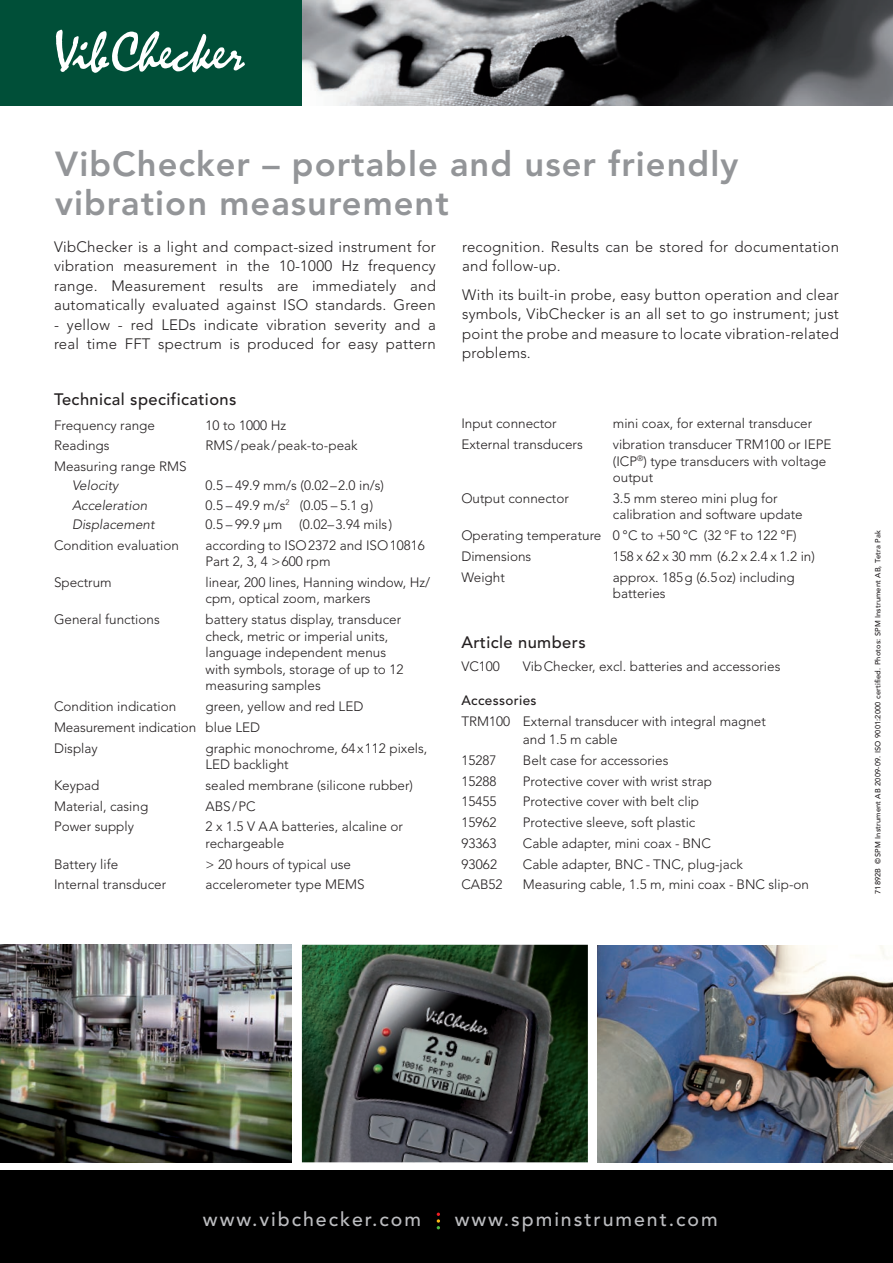
<style>
.page{position:relative;width:893px;height:1263px;background:#fff}
.page>*{position:absolute;margin:0;border:0;box-sizing:border-box;transform-origin:0 0}
.Huvudrubrik_TD{font:800 34.5px "Avenir LT Std";letter-spacing:.03em;color:#939598}
.t1{font:500 19.5px "Avenir LT Std";letter-spacing:.1em;color:#bcbdc0}
.Normal__9_pkt{font:500 16.5px "Avenir LT Std";letter-spacing:.025em;color:#231f20}
.Huvudrubrik_TD-2{font:300 15px/19.5px "Avenir LT Std";letter-spacing:.015em;color:#231f20;text-align:justify}
.Normal__9_pkt-2{font:300 13.5px/16.5px "Avenir LT Std";color:#231f20}
.Huvudrubrik_TD-3{font:300 13.5px/18px "Avenir LT Std";color:#231f20}
._8punkt{font:300 13.5px/16.5px "Avenir LT Std";color:#231f20}
.t2{font:italic 300 13.5px "Avenir LT Std";color:#231f20}
.Normal__9_pkt-3{font:500 13.5px "Avenir LT Std";letter-spacing:.025em;color:#231f20}
.t3{font:500 7.5px "Avenir LT Std";letter-spacing:.015em;color:#231f20}
</style>
<div class="page">
<div style="left:0;top:1171px;width:893px;height:92px;background:#000"></div>
<img style="left:0;top:945px;width:292px;height:217px">
<img style="left:597px;top:945px;width:296px;height:217px">
<img style="left:302px;top:945px;width:286px;height:217px">
<img style="left:302px;top:0;width:591px;height:105px">
<div style="left:0;top:0;width:302px;height:105px;background:#004f38"></div>
<svg style="left:56px;top:30px;width:189px;height:43px"></svg>
<svg style="left:437px;top:1212px;width:3px;height:17px"></svg>
<p class="Huvudrubrik_TD" style="left:55px;top:143px;width:685px">VibChecker – portable and user friendly</p>
<p class="Huvudrubrik_TD" style="left:55px;top:182px;width:395px">vibration measurement</p>
<p class="Huvudrubrik_TD-2" style="left:54px;top:237px;width:383px">VibChecker is a light and compact-sized instrument for vibration measurement in the 10-1000 Hz frequency range. Measurement results are immediately and automatically evaluated against ISO standards. Green</p>
<p class="Huvudrubrik_TD-2" style="left:54px;top:315px;width:383px">- yellow - red LEDs indicate vibration severity and a real time FFT spectrum is produced for easy pattern</p>
<p class="Huvudrubrik_TD-2" style="left:462px;top:237px;width:378px">recognition. Results can be stored for documentation and follow-up.</p>
<p class="Huvudrubrik_TD-2" style="left:462px;top:285px;width:378px">With its built-in probe, easy button operation and clear symbols, VibChecker is an all set to go instrument; just point the probe and measure to locate vibration-related problems.</p>
<p class="Normal__9_pkt" style="left:54px;top:389px;width:184px">Technical specifications</p>
<p class="Normal__9_pkt-2" style="left:54px;top:417px;width:103px">Frequency range</p>
<p class="Normal__9_pkt-2" style="left:205px;top:417px;width:82px">10 to 1000 Hz</p>
<p class="Normal__9_pkt-2" style="left:54px;top:438px;width:57px">Readings</p>
<p class="Normal__9_pkt-2" style="left:205px;top:438px;width:154px">RMS/peak/peak-to-peak</p>
<p class="Normal__9_pkt-2" style="left:54px;top:458px;width:134px">Measuring range RMS</p>
<p class="t2" style="left:72px;top:478px;width:48px">Velocity</p>
<p class="Normal__9_pkt-2" style="left:206px;top:478px;width:180px">0.5 – 49.9 mm/s (0.02–2.0 in/s)</p>
<p class="t2" style="left:72px;top:497px;width:77px">Acceleration</p>
<p class="Normal__9_pkt-2" style="left:206px;top:497px;width:169px">0.5 – 49.9 m/s<sup>2</sup> (0.05 – 5.1 g)</p>
<p class="t2" style="left:72px;top:516px;width:84px">Displacement</p>
<p class="Normal__9_pkt-2" style="left:206px;top:516px;width:78px">0.5 – 99.9 µm</p>
<p class="Normal__9_pkt-2" style="left:299px;top:516px;width:94px">(0.02–3.94 mils)</p>
<p class="Normal__9_pkt-2" style="left:54px;top:537px;width:127px">Condition evaluation</p>
<p class="Normal__9_pkt-2" style="left:205px;top:537px;width:221px">according to ISO2372 and ISO10816<br>Part 2, 3, 4 &gt;600 rpm</p>
<p class="Normal__9_pkt-2" style="left:54px;top:574px;width:59px">Spectrum</p>
<p class="Normal__9_pkt-2" style="left:205px;top:574px;width:226px">linear, 200 lines, Hanning window, Hz/ cpm, optical zoom, markers</p>
<p class="Normal__9_pkt-2" style="left:54px;top:611px;width:107px">General functions</p>
<p class="Normal__9_pkt-2" style="left:205px;top:611px;width:199px">battery status display, transducer check, metric or imperial units, language independent menus with symbols, storage of up to 12 measuring samples</p>
<p class="Normal__9_pkt-2" style="left:54px;top:698px;width:124px">Condition indication</p>
<p class="Normal__9_pkt-2" style="left:206px;top:698px;width:159px">green, yellow and red LED</p>
<p class="Normal__9_pkt-2" style="left:54px;top:719px;width:208px">Measurement indication blue LED</p>
<p class="Normal__9_pkt-2" style="left:54px;top:740px;width:45px">Display</p>
<p class="Normal__9_pkt-2" style="left:205px;top:740px;width:223px">graphic monochrome, 64x112 pixels,<br>LED backlight</p>
<p class="Normal__9_pkt-2" style="left:54px;top:777px;width:47px">Keypad</p>
<p class="Normal__9_pkt-2" style="left:205px;top:777px;width:209px">sealed membrane (silicone rubber)</p>
<p class="Normal__9_pkt-2" style="left:54px;top:798px;width:96px">Material, casing</p>
<p class="Normal__9_pkt-2" style="left:205px;top:798px;width:52px">ABS/PC</p>
<p class="Normal__9_pkt-2" style="left:54px;top:818px;width:82px">Power supply</p>
<p class="Normal__9_pkt-2" style="left:205px;top:818px;width:199px">2 x 1.5 V AA batteries, alcaline or rechargeable</p>
<p class="Normal__9_pkt-2" style="left:54px;top:856px;width:66px">Battery life</p>
<p class="Normal__9_pkt-2" style="left:205px;top:856px;width:147px">&gt; 20 hours of typical use</p>
<p class="Normal__9_pkt-2" style="left:54px;top:876px;width:114px">Internal transducer</p>
<p class="Normal__9_pkt-2" style="left:205px;top:876px;width:161px">accelerometer type MEMS</p>
<p class="Normal__9_pkt-2" style="left:461px;top:415px;width:97px">Input connector</p>
<p class="Normal__9_pkt-2" style="left:613px;top:415px;width:201px">mini coax, for external transducer</p>
<p class="_8punkt" style="left:461px;top:436px;width:123px">External transducers</p>
<p class="_8punkt" style="left:613px;top:436px;width:220px">vibration transducer TRM100 or IEPE (ICP<sup>®</sup>) type transducers with voltage output</p>
<p class="Normal__9_pkt-2" style="left:461px;top:490px;width:109px">Output connector</p>
<p class="Normal__9_pkt-2" style="left:613px;top:490px;width:191px">3.5 mm stereo mini plug for calibration and software update</p>
<p class="Normal__9_pkt-2" style="left:461px;top:527px;width:337px">Operating temperature 0 °C to +50 °C (32 °F to 122 °F)</p>
<p class="Normal__9_pkt-2" style="left:461px;top:548px;width:72px">Dimensions</p>
<p class="Normal__9_pkt-2" style="left:613px;top:548px;width:204px">158 x 62 x 30 mm (6.2 x 2.4 x 1.2 in)</p>
<p class="Normal__9_pkt-2" style="left:461px;top:569px;width:45px">Weight</p>
<p class="Normal__9_pkt-2" style="left:613px;top:569px;width:183px">approx. 185g (6.5oz) including batteries</p>
<p class="Normal__9_pkt" style="left:461px;top:633px;width:126px">Article numbers</p>
<p class="Normal__9_pkt-2" style="left:461px;top:658px;width:40px">VC100</p>
<p class="Normal__9_pkt-2" style="left:523px;top:658px;width:259px">VibChecker, excl. batteries and accessories</p>
<p class="Normal__9_pkt-3" style="left:461px;top:693px;width:77px">Accessories</p>
<p class="Huvudrubrik_TD-3" style="left:523px;top:712px;width:245px;text-indent:-62px">TRM100 External transducer with integral magnet and 1.5 m cable</p>
<p class="Normal__9_pkt-2" style="left:461px;top:752px;width:37px">15287</p>
<p class="Normal__9_pkt-2" style="left:523px;top:752px;width:147px">Belt case for accessories</p>
<p class="Normal__9_pkt-2" style="left:461px;top:773px;width:37px">15288</p>
<p class="Normal__9_pkt-2" style="left:523px;top:773px;width:191px">Protective cover with wrist strap</p>
<p class="Normal__9_pkt-2" style="left:461px;top:793px;width:37px">15455</p>
<p class="Normal__9_pkt-2" style="left:523px;top:793px;width:178px">Protective cover with belt clip</p>
<p class="Normal__9_pkt-2" style="left:461px;top:814px;width:37px">15962</p>
<p class="Normal__9_pkt-2" style="left:523px;top:814px;width:174px">Protective sleeve, soft plastic</p>
<p class="Normal__9_pkt-2" style="left:461px;top:835px;width:37px">93363</p>
<p class="Normal__9_pkt-2" style="left:523px;top:835px;width:190px">Cable adapter, mini coax - BNC</p>
<p class="Normal__9_pkt-2" style="left:461px;top:856px;width:37px">93062</p>
<p class="Normal__9_pkt-2" style="left:523px;top:856px;width:221px">Cable adapter, BNC - TNC, plug-jack</p>
<p class="Huvudrubrik_TD-3" style="left:461px;top:876px;width:43px">CAB52</p>
<p class="Huvudrubrik_TD-3" style="left:523px;top:876px;width:288px">Measuring cable, 1.5 m, mini coax - BNC slip-on</p>
<p class="t3" style="left:873px;top:894px;width:365px;rotate:-90deg">71892B © SPM Instrument AB 2009-09. ISO 9001:2000 certified. Photos: SPM Instrument AB, Tetra Pak</p>
<p class="t1" style="left:203px;top:1208px;width:220px">www.vibchecker.com</p>
<p class="t1" style="left:455px;top:1208px;width:264px">www.spminstrument.com</p>
</div>
